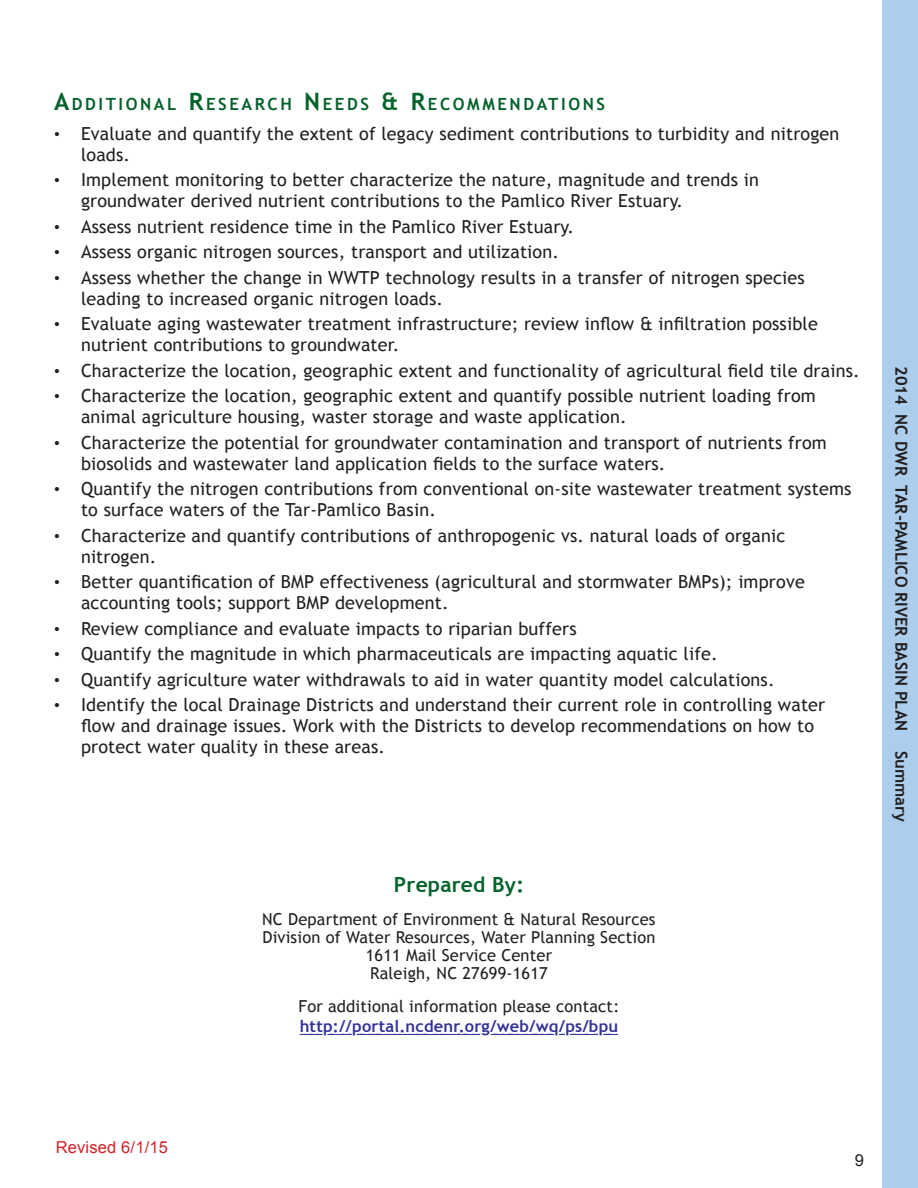
<style>
.page{position:relative;width:918px;height:1188px;background:#fff}
.page>*{position:absolute;margin:0;border:0;box-sizing:border-box;transform-origin:0 0}
.t1{font:700 21px "Trebuchet MS";letter-spacing:.01em;color:#04622a}
.t2{font:18px/21px "Trebuchet MS";letter-spacing:.01em;color:#231f20}
.Heading_2{font:700 16.8px "Trebuchet MS";letter-spacing:.155em;color:#04622a}
.t3{font:16.5px/18px "Trebuchet MS";letter-spacing:.01em;color:#231f20;text-align:center}
.t4{font:700 16.5px "Trebuchet MS";color:#231f20}
.t5{font:16.5px "Arial";letter-spacing:.01em;color:#d1232a}
.t6{font:16.5px "Arial";color:#231f20}
.s1{font-size:24px}
.s2{font-family:"Arial";font-size:16.5px}
.s3{font-weight:700;color:#339}
</style>
<div class="page">
<div style="left:883px;top:0;width:35px;height:1188px;background:#accdeb"></div>
<svg style="left:299px;top:1033px;width:320px;height:2px"></svg>
<p class="Heading_2" style="left:54px;top:94px;width:553px"><span class="s1">A</span>DDITIONAL <span class="s1">R</span>ESEARCH <span class="s1">N</span> EEDS <span class="s1">&amp; R</span>ECOMMENDATIONS</p>
<p class="t2" style="left:81px;top:123px;width:760px;text-indent:-27px"><span class="s2">•</span> Evaluate and quantify the extent of legacy sediment contributions to turbidity and nitrogen loads.</p>
<p class="t2" style="left:81px;top:170px;width:679px;text-indent:-27px"><span class="s2">•</span> Implement monitoring to better characterize the nature, magnitude and trends in groundwater derived nutrient contributions to the Pamlico River Estuary.</p>
<p class="t2" style="left:54px;top:216px;width:522px"><span class="s2">•</span> Assess nutrient residence time in the Pamlico River Estuary.</p>
<p class="t2" style="left:54px;top:242px;width:507px"><span class="s2">•</span> Assess organic nitrogen sources, transport and utilization.</p>
<p class="t2" style="left:81px;top:267px;width:725px;text-indent:-27px"><span class="s2">•</span> Assess whether the change in WWTP technology results in a transfer of nitrogen species leading to increased organic nitrogen loads.</p>
<p class="t2" style="left:81px;top:314px;width:738px;text-indent:-27px"><span class="s2">•</span> Evaluate aging wastewater treatment infrastructure; review inflow &amp; infiltration possible nutrient contributions to groundwater.</p>
<p class="t2" style="left:54px;top:360px;width:807px"><span class="s2">•</span> Characterize the location, geographic extent and functionality of agricultural field tile drains.</p>
<p class="t2" style="left:81px;top:386px;width:736px;text-indent:-27px"><span class="s2">•</span> Characterize the location, geographic extent and quantify possible nutrient loading from animal agriculture housing, waster storage and waste application.</p>
<p class="t2" style="left:81px;top:432px;width:747px;text-indent:-27px"><span class="s2">•</span> Characterize the potential for groundwater contamination and transport of nutrients from biosolids and wastewater land application fields to the surface waters.</p>
<p class="t2" style="left:81px;top:479px;width:772px;text-indent:-27px"><span class="s2">•</span> Quantify the nitrogen contributions from conventional on-site wastewater treatment systems to surface waters of the Tar-Pamlico Basin.</p>
<p class="t2" style="left:81px;top:525px;width:706px;text-indent:-27px"><span class="s2">•</span> Characterize and quantify contributions of anthropogenic vs. natural loads of organic nitrogen.</p>
<p class="t2" style="left:81px;top:572px;width:725px;text-indent:-27px"><span class="s2">•</span> Better quantification of BMP effectiveness (agricultural and stormwater BMPs); improve accounting tools; support BMP development.</p>
<p class="t2" style="left:54px;top:618px;width:524px"><span class="s2">•</span> Review compliance and evaluate impacts to riparian buffers</p>
<p class="t2" style="left:54px;top:644px;width:665px"><span class="s2">•</span> Quantify the magnitude in which pharmaceuticals are impacting aquatic life.</p>
<p class="t2" style="left:54px;top:669px;width:722px"><span class="s2">•</span> Quantify agriculture water withdrawals to aid in water quantity model calculations.</p>
<p class="t2" style="left:81px;top:695px;width:746px;text-indent:-27px"><span class="s2">•</span> Identify the local Drainage Districts and understand their current role in controlling water flow and drainage issues. Work with the Districts to develop recommendations on how to protect water quality in these areas.</p>
<p class="t1" style="left:394px;top:872px;width:132px">Prepared By:</p>
<p class="t3" style="left:262px;top:911px;width:395px">NC Department of Environment &amp; Natural Resources Division of Water Resources, Water Planning Section 1611 Mail Service Center<br>Raleigh, NC 27699-1617</p>
<p class="t3" style="left:299px;top:997px;width:322px;line-height:19.8px;text-align:left">For additional information please contact: <span class="s3">http://portal.ncdenr.org/web/wq/ps/bpu</span></p>
<p class="t4" style="left:912px;top:366px;width:458px;rotate:90deg">2014 NC DWR TAR-PAMLICO RIVER BASIN PLAN Summary</p>
<p class="t5" style="left:56px;top:1137px;width:114px">Revised 6/1/15</p>
<p class="t6" style="left:855px;top:1149px;width:11px">9</p>
</div>
